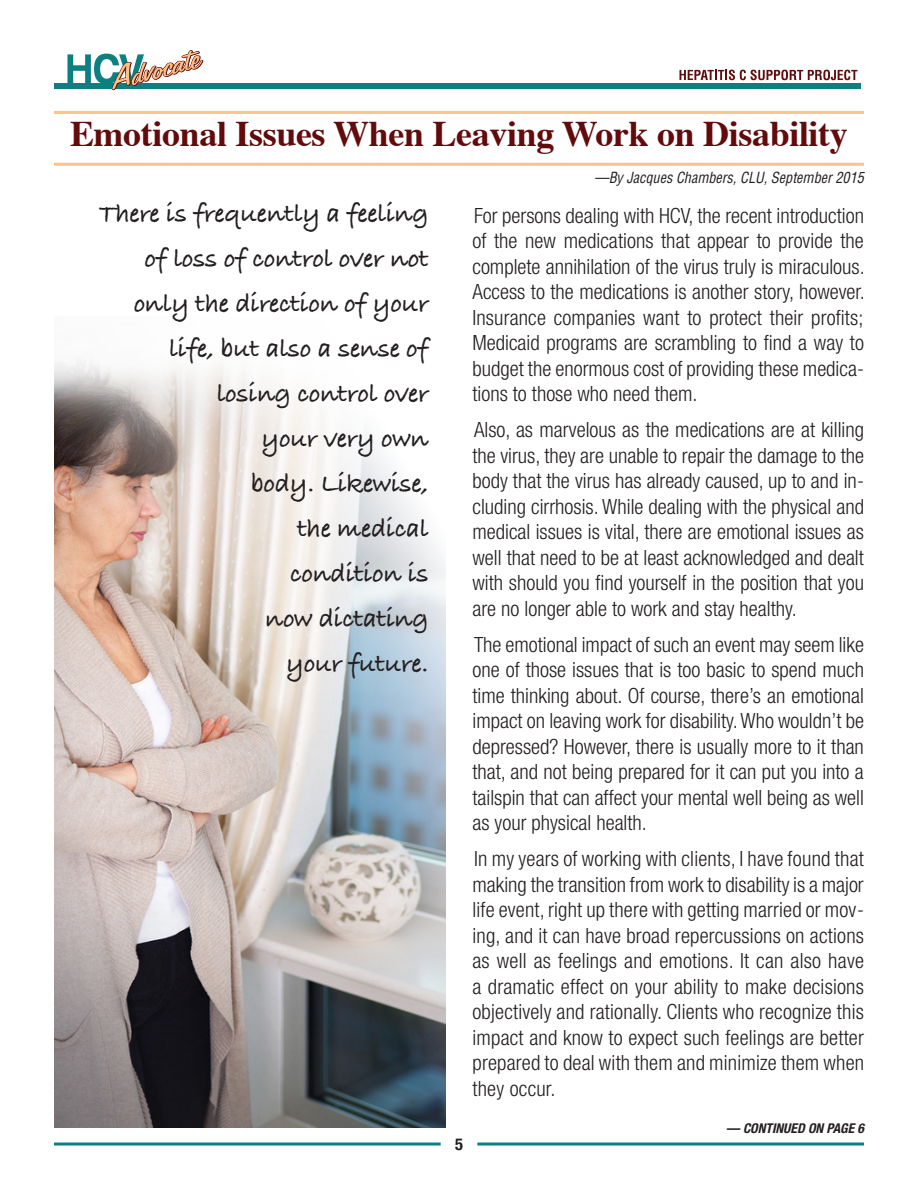
<style>
.page{position:relative;width:918px;height:1188px;background:#fff}
.page>*{position:absolute;margin:0;border:0;box-sizing:border-box;transform-origin:0 0}
.Headline{font:700 36px "Times";letter-spacing:-.01em;color:#630a0c}
.t1{font:700 27px/45px "Bradley Hand ITCTT";letter-spacing:-.01em;color:#231f20;text-align:right}
.t2{font:300 condensed 21px/25.5px "Helvetica Neue";color:#231f20;text-align:justify}
.t3{font:700 condensed 16.5px "Helvetica Neue";color:#231f20}
.t4{font:italic condensed 15px "Helvetica";color:#231f20;scale:.95 1}
.t5{font:italic 700 condensed 13.5px "Helvetica Neue";color:#231f20}
</style>
<div class="page">
<hr style="left:54px;top:1143px;width:387px;height:3px;background:#0a8181">
<div style="left:54px;top:83px;width:806px;height:6px;background:#0c8081"></div>
<svg style="left:67px;top:50px;width:136px;height:41px"></svg>
<svg style="left:680px;top:70px;width:177px;height:10px"></svg>
<hr style="left:477px;top:1143px;width:387px;height:3px;background:#0a8181">
<hr style="left:54px;top:111px;width:810px;height:3px;background:#fcc485">
<hr style="left:54px;top:163px;width:810px;height:3px;background:#fcc485">
<img style="left:54px;top:359px;width:392px;height:768px">
<p class="Headline" style="left:70px;top:99px;width:779px">Emotional Issues When Leaving Work on Disability</p>
<p class="t4" style="left:594px;top:169px;width:285px">—By Jacques Chambers, CLU, September 2015</p>
<p class="t2" style="left:472px;top:202px;width:394px">For persons dealing with HCV, the recent introduction of the new medications that appear to provide the complete annihilation of the virus truly is miraculous.<br>Access to the medications is another story, however.<br>Insurance companies want to protect their profits; Medicaid programs are scrambling to find a way to budget the enormous cost of providing these medica&shy;tions to those who need them.</p>
<p class="t2" style="left:472px;top:417px;width:393px">Also, as marvelous as the medications are at killing the virus, they are unable to repair the damage to the body that the virus has already caused, up to and in&shy;cluding cirrhosis. While dealing with the physical and medical issues is vital, there are emotional issues as well that need to be at least acknowledged and dealt with should you find yourself in the position that you are no longer able to work and stay healthy.</p>
<p class="t2" style="left:472px;top:631px;width:393px">The emotional impact of such an event may seem like one of those issues that is too basic to spend much time thinking about. Of course, there’s an emotional impact on leaving work for disability.Who wouldn’t be depressed? However, there is usually more to it than that, and not being prepared for it can put you into a tailspin that can affect your mental well being as well as your physical health.</p>
<p class="t2" style="left:472px;top:846px;width:393px">In my years of working with clients, I have found that making the transition from work to disability is a major life event, right up there with getting married or mov&shy;ing, and it can have broad repercussions on actions as well as feelings and emotions. It can also have a dramatic effect on your ability to make decisions objectively and rationally. Clients who recognize this impact and know to expect such feelings are better prepared to deal with them and minimize them when they occur.</p>
<p class="t5" style="left:726px;top:1120px;width:139px">— CONTINUED ON PAGE 6</p>
<p class="t1" style="left:99px;top:190px;width:331px">There is frequently a feeling of loss of control over not only the direction of your life, but also a sense of losing control over<br>your very own<br>body. Likewise,<br>the medical<br>condition is<br>now dictating<br>your future.</p>
<p class="t3" style="left:455px;top:1130px;width:9px">5</p>
</div>
